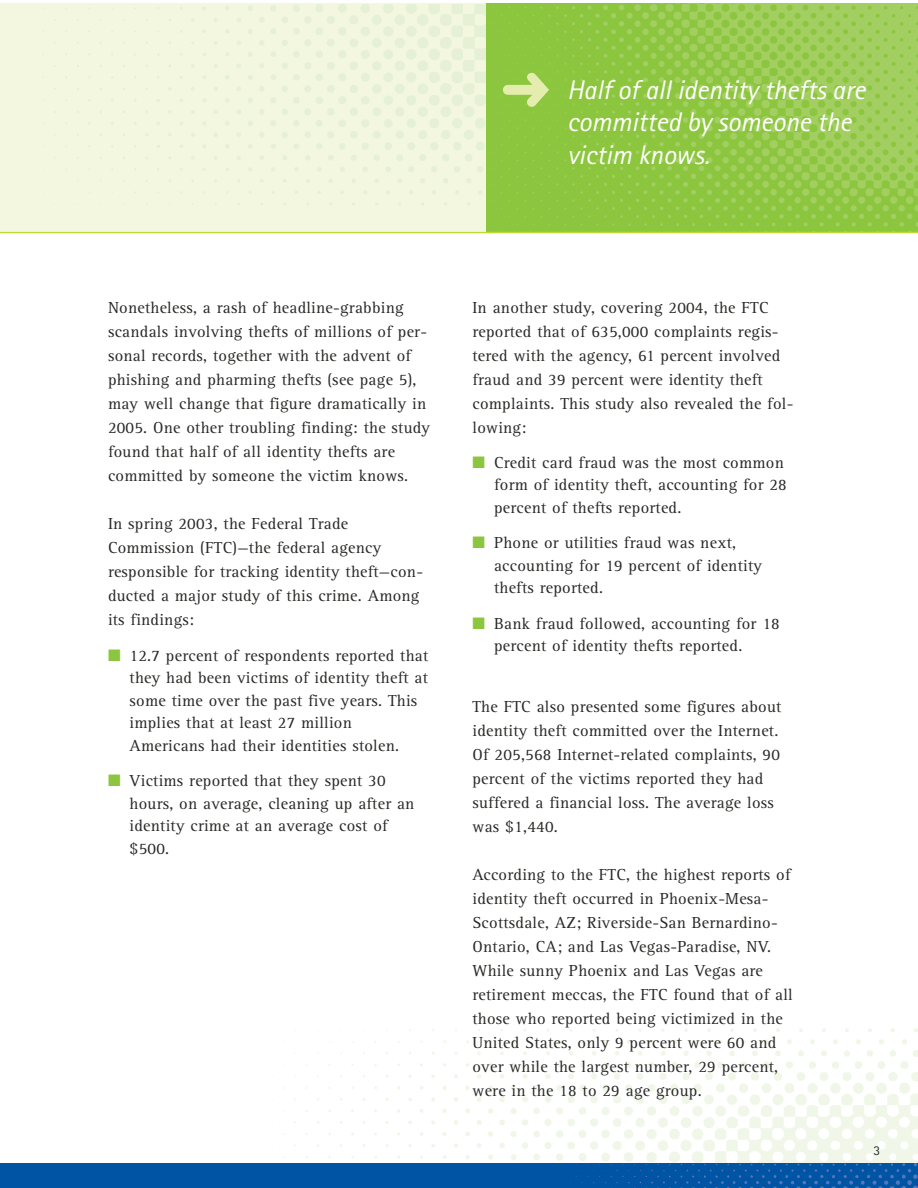
<style>
.page{position:relative;width:918px;height:1188px;background:#fff}
.page>*{position:absolute;margin:0;border:0;box-sizing:border-box;transform-origin:0 0}
.t1{font:italic 27px/32.4px "Rotis Sans Serif";color:#fff}
.t2{font:16.5px/24px "Rotis Serif";letter-spacing:.015em;color:#282826}
.t3{font:13.5px "Rotis Sans Serif";color:#282826}
.s1{color:#8cc63f}
</style>
<div class="page">
<div style="left:0;top:4px;width:918px;height:227px;background:#f3f7df"></div>
<img style="left:220px;top:1028px;width:698px;height:136px">
<div style="left:0;top:1164px;width:918px;height:24px;background:#0054a4"></div>
<img style="left:570px;top:1164px;width:348px;height:24px">
<img style="left:486px;top:3px;width:432px;height:229px">
<hr style="left:0;top:232px;width:918px;height:1px;background:#c1d82f">
<div style="left:503px;top:73px;width:46px;height:34px;background:#8cc63f"></div>
<h1 class="t1" style="left:567px;top:76px;width:300px">Half of all identity thefts are committed by someone the victim knows.</h1>
<p class="t2" style="left:108px;top:297px;width:324px">Nonetheless, a rash of headline-grabbing scandals involving thefts of millions of per&shy;sonal records, together with the advent of phishing and pharming thefts (see page 5), may well change that figure dramatically in 2005. One other troubling finding: the study found that half of all identity thefts are committed by someone the victim knows.</p>
<p class="t2" style="left:108px;top:513px;width:317px">In spring 2003, the Federal Trade Commission (FTC)—the federal agency responsible for tracking identity theft—con&shy;ducted a major study of this crime. Among its findings:</p>
<p class="t2" style="left:130px;top:645px;width:300px;line-height:22.5px;text-indent:-22px"><span class="s1">■</span> 12.7 percent of respondents reported that they had been victims of identity theft at some time over the past five years. This implies that at least 27 million Americans had their identities stolen.</p>
<p class="t2" style="left:130px;top:771px;width:286px;line-height:22.5px;text-indent:-22px"><span class="s1">■</span> Victims reported that they spent 30 hours, on average, cleaning up after an identity crime at an average cost of $500.</p>
<p class="t2" style="left:472px;top:297px;width:322px">In another study, covering 2004, the FTC reported that of 635,000 complaints regis&shy;tered with the agency, 61 percent involved fraud and 39 percent were identity theft complaints. This study also revealed the fol&shy;lowing:</p>
<p class="t2" style="left:494px;top:453px;width:294px;line-height:22.5px;text-indent:-22px"><span class="s1">■</span> Credit card fraud was the most common form of identity theft, accounting for 28 percent of thefts reported.</p>
<p class="t2" style="left:494px;top:533px;width:269px;line-height:22.5px;text-indent:-22px"><span class="s1">■</span> Phone or utilities fraud was next, accounting for 19 percent of identity thefts reported.</p>
<p class="t2" style="left:494px;top:614px;width:287px;line-height:22.5px;text-indent:-22px"><span class="s1">■</span> Bank fraud followed, accounting for 18 percent of identity thefts reported.</p>
<p class="t2" style="left:472px;top:696px;width:310px">The FTC also presented some figures about identity theft committed over the Internet.<br>Of 205,568 Internet-related complaints, 90 percent of the victims reported they had suffered a financial loss. The average loss was $1,440.</p>
<p class="t2" style="left:472px;top:864px;width:322px">According to the FTC, the highest reports of identity theft occurred in Phoenix-Mesa-Scottsdale, AZ; Riverside-San Bernardino-Ontario, CA; and Las Vegas-Paradise, NV.<br>While sunny Phoenix and Las Vegas are retirement meccas, the FTC found that of all those who reported being victimized in the United States, only 9 percent were 60 and over while the largest number, 29 percent, were in the 18 to 29 age group.</p>
<p class="t3" style="left:873px;top:1146px;width:8px">3</p>
</div>
